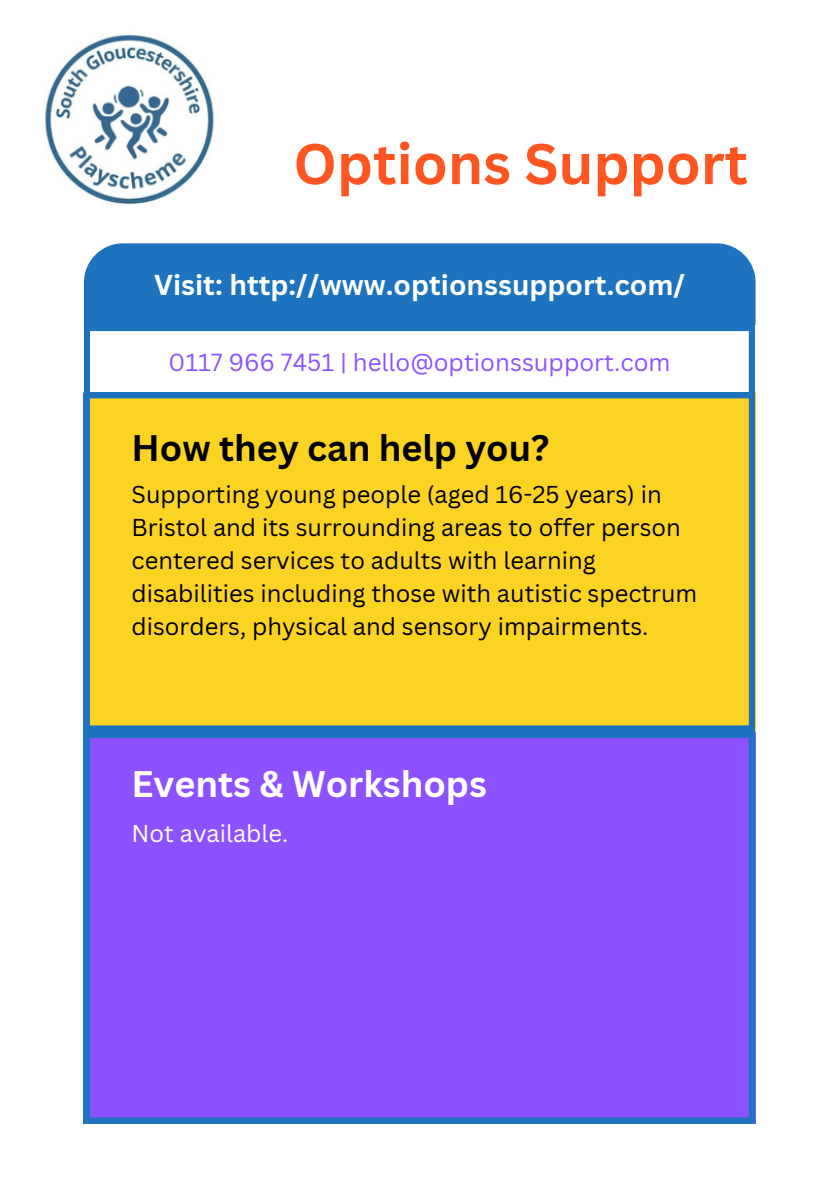
<style>
.page{position:relative;width:839px;height:1191px;background:#fff}
.page>*{position:absolute;margin:0;border:0;box-sizing:border-box;transform-origin:0 0}
.t1{font:700 56px "Canva Sans";color:#ff5521}
.t2{font:700 36px "Canva Sans";color:#000}
.t3{font:700 36px "Canva Sans";color:#fff}
.t4{font:700 28px "Canva Sans";color:#fff}
.t5{font:24px "Canva Sans";color:#8c52ff}
.t6{font:23.8px/33px "Canva Sans";color:#000}
.t7{font:23.8px "Canva Sans";color:#fff}
</style>
<div class="page">
<img style="left:44px;top:34px;width:170px;height:171px">
<div style="left:84px;top:243px;width:671px;height:118px;background:#1e73be;border-radius:39px"></div>
<svg style="left:84px;top:328px;width:670px;height:64px"></svg>
<div style="left:84px;top:392px;width:670px;height:339px;background:#fbd322"></div>
<div style="left:84px;top:732px;width:670px;height:391px;background:#8c52ff"></div>
<p class="t1" style="left:293px;top:124px;width:456px">Options Support</p>
<p class="t4" style="left:154px;top:265px;width:532px">Visit: http://www.optionssupport.com/</p>
<p class="t5" style="left:168px;top:345px;width:503px">0117 966 7451 | hello@optionssupport.com</p>
<p class="t2" style="left:131px;top:423px;width:419px">How they can help you?</p>
<p class="t6" style="left:131px;top:477px;width:567px">Supporting young people (aged 16-25 years) in Bristol and its surrounding areas to offer person centered services to adults with learning disabilities including those with autistic spectrum disorders, physical and sensory impairments.</p>
<p class="t3" style="left:131px;top:759px;width:357px">Events &amp; Workshops</p>
<p class="t7" style="left:131px;top:817px;width:158px">Not available.</p>
</div>
